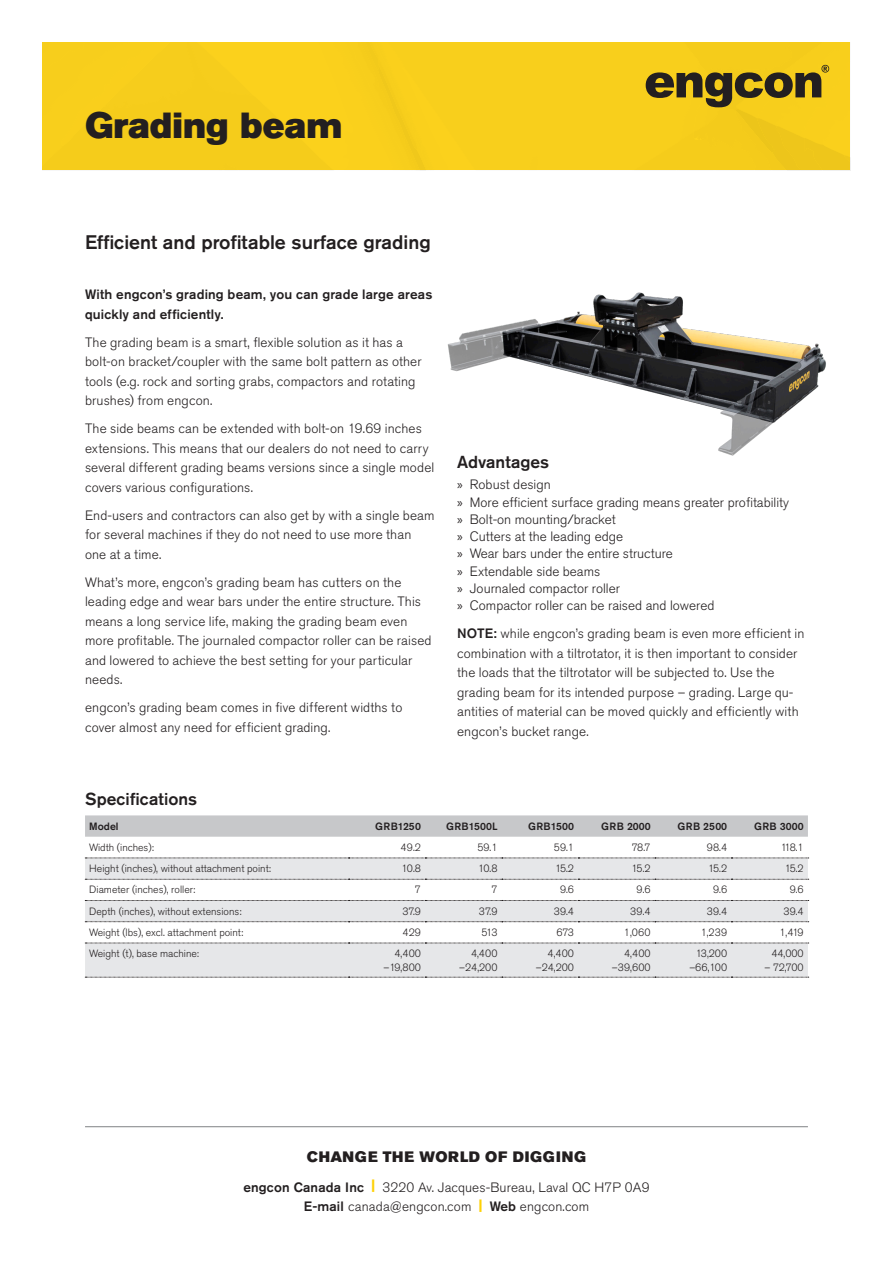
<style>
.page{position:relative;width:893px;height:1263px;background:#fff}
.page>*{position:absolute;margin:0;border:0;box-sizing:border-box;transform-origin:0 0}
.Product_heading{font:36px "Akzidenz Grotesk Pro Super";color:#231f20}
.t1{font:500 19.5px "Akzidenz Grotesk Pro";color:#231f20}
.t2{font:500 17.25px "Akzidenz Grotesk Pro";color:#231f20}
.t3{font:15px "Akzidenz Grotesk Pro Super";letter-spacing:.05em;color:#231f20}
.Brödtext1{font:300 13.5px/19.5px "Akzidenz Grotesk Pro";letter-spacing:.01em;color:#231f20}
.Brödtext1-2{font:500 13.5px/19.5px "Akzidenz Grotesk Pro";letter-spacing:.01em;color:#231f20}
.t4{font:300 10.5px/13.5px "Akzidenz Grotesk Pro";color:#231f20;text-align:right}
.t5{font:500 10.5px "Akzidenz Grotesk Pro";color:#231f20}
.s1{font-family:"Myriad Pro";font-weight:400}
.s2{font-weight:500}
.s3{font-family:"Akzidenz Grotesk Pro Super";font-weight:400;color:#fed105}
</style>
<div class="page">
<div style="left:43px;top:43px;width:807px;height:128px;background:#f8cf1c"></div>
<hr style="left:85px;top:1126px;width:723px;height:1px;background:#808285">
<img style="left:447px;top:292px;width:379px;height:164px">
<svg style="left:85px;top:815px;width:723px;height:22px;background:#c8c9cb"></svg>
<svg style="left:85px;top:859px;width:723px;height:118px;fill:#e6e7e9"></svg>
<svg style="left:85px;top:858px;width:724px;height:1px"></svg>
<svg style="left:85px;top:879px;width:724px;height:1px"></svg>
<svg style="left:85px;top:900px;width:724px;height:1px"></svg>
<svg style="left:85px;top:921px;width:724px;height:1px"></svg>
<svg style="left:85px;top:943px;width:724px;height:1px"></svg>
<svg style="left:85px;top:977px;width:724px;height:1px"></svg>
<p class="Product_heading" style="left:85px;top:102px;width:259px">Grading beam</p>
<h1 class="t1" style="left:85px;top:229px;width:347px">Efficient and profitable surface grading</h1>
<p class="Brödtext1-2" style="left:85px;top:285px;width:349px">With engcon’s grading beam, you can grade large areas quickly and efficiently.</p>
<p class="Brödtext1" style="left:85px;top:332px;width:338px">The grading beam is a smart, flexible solution as it has a bolt-on bracket/coupler with the same bolt pattern as other tools (e.g. rock and sorting grabs, compactors and rotating brushes) from engcon.</p>
<p class="Brödtext1" style="left:85px;top:419px;width:351px">The side beams can be extended with bolt-on 19.69 inches extensions. This means that our dealers do not need to carry several different grading beams versions since a single model covers various configurations.</p>
<p class="Brödtext1" style="left:85px;top:505px;width:351px">End-users and contractors can also get by with a single beam for several machines if they do not need to use more than one at a time.</p>
<p class="Brödtext1" style="left:85px;top:572px;width:348px">What’s more, engcon’s grading beam has cutters on the leading edge and wear bars under the entire structure. This means a long service life, making the grading beam even more profitable. The journaled compactor roller can be raised and lowered to achieve the best setting for your particular needs.</p>
<p class="Brödtext1" style="left:85px;top:698px;width:319px">engcon’s grading beam comes in five different widths to cover almost any need for efficient grading.</p>
<h2 class="t2" style="left:457px;top:451px;width:94px">Advantages</h2>
<p class="Brödtext1" style="left:457px;top:475px;width:95px"><span class="s1">»</span> Robust design</p>
<p class="Brödtext1" style="left:457px;top:492px;width:333px"><span class="s1">»</span> More efficient surface grading means greater profitability</p>
<p class="Brödtext1" style="left:457px;top:509px;width:160px"><span class="s1">»</span> Bolt-on mounting/bracket</p>
<p class="Brödtext1" style="left:457px;top:527px;width:167px"><span class="s1">»</span> Cutters at the leading edge</p>
<p class="Brödtext1" style="left:457px;top:544px;width:217px"><span class="s1">»</span> Wear bars under the entire structure</p>
<p class="Brödtext1" style="left:457px;top:561px;width:145px"><span class="s1">»</span> Extendable side beams</p>
<p class="Brödtext1" style="left:457px;top:578px;width:164px"><span class="s1">»</span> Journaled compactor roller</p>
<p class="Brödtext1" style="left:457px;top:596px;width:259px"><span class="s1">»</span> Compactor roller can be raised and lowered</p>
<p class="Brödtext1" style="left:457px;top:624px;width:349px"><span class="s2">NOTE:</span> while engcon’s grading beam is even more efficient in combination with a tiltrotator, it is then important to consider the loads that the tiltrotator will be subjected to. Use the grading beam for its intended purpose – grading. Large qu&shy;antities of material can be moved quickly and efficiently with engcon’s bucket range.</p>
<h2 class="t2" style="left:85px;top:788px;width:114px">Specifications</h2>
<p class="t5" style="left:89px;top:819px;width:31px">Model</p>
<p class="t5" style="left:375px;top:819px;width:47px">GRB1250</p>
<p class="t5" style="left:446px;top:819px;width:53px">GRB1500L</p>
<p class="t5" style="left:528px;top:819px;width:47px">GRB1500</p>
<p class="t5" style="left:601px;top:819px;width:51px">GRB 2000</p>
<p class="t5" style="left:677px;top:819px;width:51px">GRB 2500</p>
<p class="t5" style="left:754px;top:819px;width:51px">GRB 3000</p>
<p class="t4" style="left:89px;top:840px;width:66px">Width (inches):</p>
<p class="t4" style="left:401px;top:840px;width:22px">49.2</p>
<p class="t4" style="left:477px;top:840px;width:22px">59.1</p>
<p class="t4" style="left:554px;top:840px;width:22px">59.1</p>
<p class="t4" style="left:632px;top:840px;width:20px">78.7</p>
<p class="t4" style="left:707px;top:840px;width:22px">98.4</p>
<p class="t4" style="left:781px;top:840px;width:24px">118.1</p>
<p class="t4" style="left:89px;top:862px;width:183px">Height (inches), without attachment point:</p>
<p class="t4" style="left:402px;top:862px;width:21px">10.8</p>
<p class="t4" style="left:478px;top:862px;width:21px">10.8</p>
<p class="t4" style="left:555px;top:862px;width:21px">15.2</p>
<p class="t4" style="left:632px;top:862px;width:21px">15.2</p>
<p class="t4" style="left:708px;top:862px;width:21px">15.2</p>
<p class="t4" style="left:785px;top:862px;width:21px">15.2</p>
<p class="t4" style="left:89px;top:883px;width:108px">Diameter (inches), roller:</p>
<p class="t4" style="left:415px;top:883px;width:8px">7</p>
<p class="t4" style="left:491px;top:883px;width:8px">7</p>
<p class="t4" style="left:560px;top:883px;width:15px">9.6</p>
<p class="t4" style="left:637px;top:883px;width:15px">9.6</p>
<p class="t4" style="left:713px;top:883px;width:15px">9.6</p>
<p class="t4" style="left:790px;top:883px;width:15px">9.6</p>
<p class="t4" style="left:89px;top:904px;width:154px">Depth (inches), without extensions:</p>
<p class="t4" style="left:402px;top:904px;width:20px">37.9</p>
<p class="t4" style="left:479px;top:904px;width:20px">37.9</p>
<p class="t4" style="left:554px;top:904px;width:22px">39.4</p>
<p class="t4" style="left:630px;top:904px;width:22px">39.4</p>
<p class="t4" style="left:707px;top:904px;width:22px">39.4</p>
<p class="t4" style="left:783px;top:904px;width:22px">39.4</p>
<p class="t4" style="left:89px;top:925px;width:155px">Weight (lbs), excl. attachment point:</p>
<p class="t4" style="left:403px;top:925px;width:20px">429</p>
<p class="t4" style="left:482px;top:925px;width:17px">513</p>
<p class="t4" style="left:557px;top:925px;width:19px">673</p>
<p class="t4" style="left:624px;top:925px;width:28px">1,060</p>
<p class="t4" style="left:701px;top:925px;width:28px">1,239</p>
<p class="t4" style="left:779px;top:925px;width:26px">1,419</p>
<p class="t4" style="left:89px;top:947px;width:111px">Weight (t), base machine:</p>
<p class="t4" style="left:383px;top:947px;width:39px">4,400 –19,800</p>
<p class="t4" style="left:459px;top:947px;width:40px">4,400 –24,200</p>
<p class="t4" style="left:536px;top:947px;width:40px">4,400 –24,200</p>
<p class="t4" style="left:612px;top:947px;width:40px">4,400 –39,600</p>
<p class="t4" style="left:689px;top:947px;width:39px">13,200 –66,100</p>
<p class="t4" style="left:771px;top:947px;width:34px">44,000</p>
<p class="t4" style="left:765px;top:960px;width:41px">– 72,700</p>
<p class="t3" style="left:307px;top:1146px;width:281px">CHANGE THE WORLD OF DIGGING</p>
<p class="Brödtext1" style="left:243px;top:1177px;width:408px;text-align:center"><span class="s2">engcon Canada Inc</span> <span class="s3">|</span> 3220 Av. Jacques-Bureau, Laval QC H7P 0A9<br><span class="s2">E-mail</span> canada@engcon.com <span class="s3">|</span> <span class="s2">Web</span> engcon.com</p>
</div>
